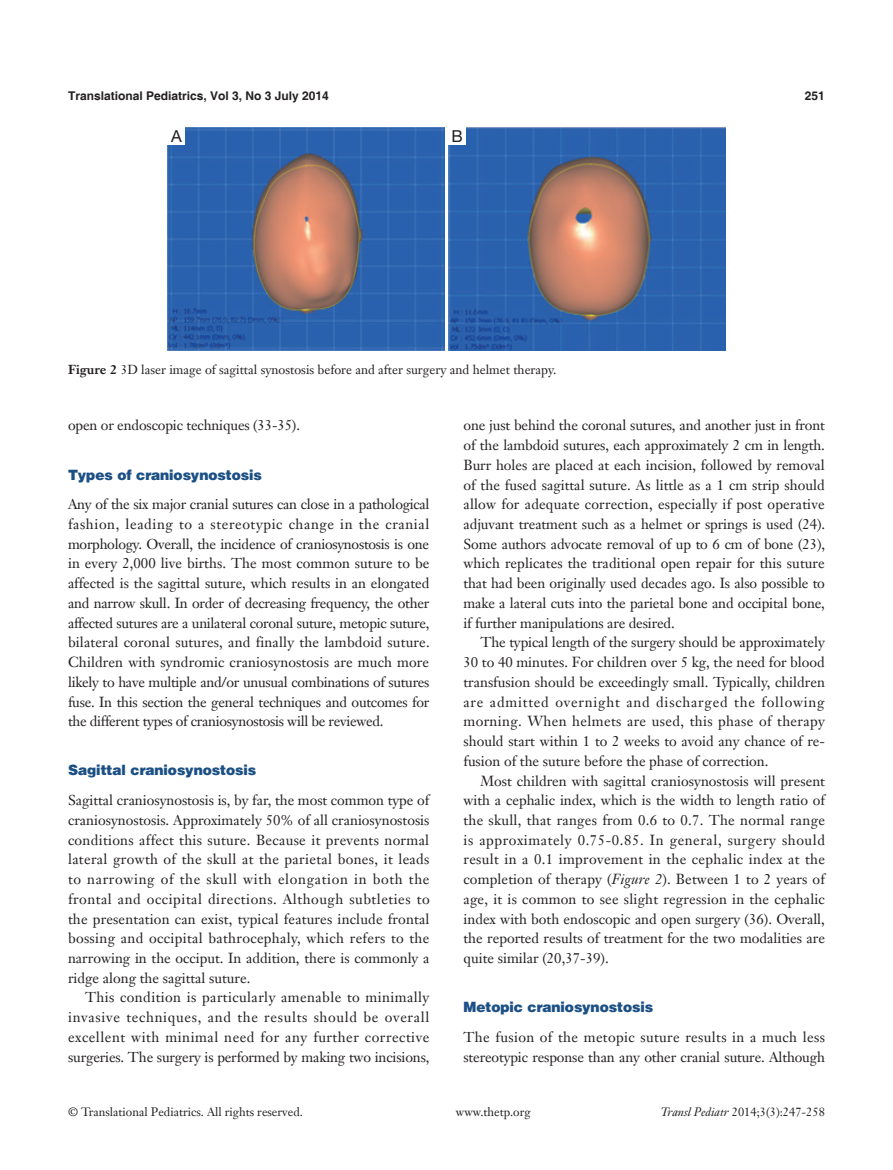
<style>
.page{position:relative;width:893px;height:1170px;background:#fff}
.page>*{position:absolute;margin:0;border:0;box-sizing:border-box;transform-origin:0 0}
.t1{font:16.5px "Helvetica Neue LT Pro";color:#231f20}
.t2{font:14.25px/19.6px "Janson Text LT";letter-spacing:-.01em;color:#231f20;text-align:justify}
.t3{font:900 14.25px "Helvetica";color:#1c5085}
.t4{font:12.75px "Janson Text LT";color:#231f20}
.t5{font:12px "Janson Text LT";color:#231f20}
.t6{font:700 12px "Helvetica";color:#231f20}
.s1{font-weight:700}
.s2{font-style:italic}
</style>
<div class="page">
<img style="left:168px;top:128px;width:276px;height:222px">
<img style="left:449px;top:128px;width:276px;height:222px">
<div style="left:168px;top:128px;width:17px;height:17px;background:#fff"></div>
<div style="left:449px;top:128px;width:17px;height:17px;background:#fff"></div>
<p class="t6" style="left:68px;top:88px;width:262px">Translational Pediatrics, Vol 3, No 3 July 2014</p>
<p class="t6" style="left:805px;top:88px;width:22px">251</p>
<p class="t1" style="left:171px;top:126px;width:12px">A</p>
<p class="t1" style="left:451px;top:126px;width:13px">B</p>
<p class="t4" style="left:68px;top:361px;width:490px"><span class="s1">Figure 2</span> 3D laser image of sagittal synostosis before and after surgery and helmet therapy.</p>
<p class="t2" style="left:68px;top:415px;width:233px">open or endoscopic techniques (33-35).</p>
<p class="t3" style="left:68px;top:465px;width:196px">Types of craniosynostosis</p>
<p class="t2" style="left:68px;top:494px;width:363px">Any of the six major cranial sutures can close in a pathological fashion, leading to a stereotypic change in the cranial morphology. Overall, the incidence of craniosynostosis is one in every 2,000 live births. The most common suture to be affected is the sagittal suture, which results in an elongated and narrow skull. In order of decreasing frequency, the other affected sutures are a unilateral coronal suture, metopic suture, bilateral coronal sutures, and finally the lambdoid suture.<br>Children with syndromic craniosynostosis are much more likely to have multiple and/or unusual combinations of sutures fuse. In this section the general techniques and outcomes for the different types of craniosynostosis will be reviewed.</p>
<p class="t3" style="left:68px;top:761px;width:190px">Sagittal craniosynostosis</p>
<p class="t2" style="left:68px;top:790px;width:363px">Sagittal craniosynostosis is, by far, the most common type of craniosynostosis. Approximately 50% of all craniosynostosis conditions affect this suture. Because it prevents normal lateral growth of the skull at the parietal bones, it leads to narrowing of the skull with elongation in both the frontal and occipital directions. Although subtleties to the presentation can exist, typical features include frontal bossing and occipital bathrocephaly, which refers to the narrowing in the occiput. In addition, there is commonly a ridge along the sagittal suture.</p>
<p class="t2" style="left:68px;top:987px;width:363px;text-indent:17px">This condition is particularly amenable to minimally invasive techniques, and the results should be overall excellent with minimal need for any further corrective surgeries. The surgery is performed by making two incisions,</p>
<p class="t2" style="left:463px;top:415px;width:363px">one just behind the coronal sutures, and another just in front of the lambdoid sutures, each approximately 2 cm in length.<br>Burr holes are placed at each incision, followed by removal of the fused sagittal suture. As little as a 1 cm strip should allow for adequate correction, especially if post operative adjuvant treatment such as a helmet or springs is used (24).<br>Some authors advocate removal of up to 6 cm of bone (23), which replicates the traditional open repair for this suture that had been originally used decades ago. Is also possible to make a lateral cuts into the parietal bone and occipital bone, if further manipulations are desired.</p>
<p class="t2" style="left:463px;top:632px;width:363px;text-indent:17px">The typical length of the surgery should be approximately 30 to 40 minutes. For children over 5 kg, the need for blood transfusion should be exceedingly small. Typically, children are admitted overnight and discharged the following morning. When helmets are used, this phase of therapy should start within 1 to 2 weeks to avoid any chance of re&shy;fusion of the suture before the phase of correction.</p>
<p class="t2" style="left:463px;top:770px;width:363px;text-indent:17px">Most children with sagittal craniosynostosis will present with a cephalic index, which is the width to length ratio of the skull, that ranges from 0.6 to 0.7. The normal range is approximately 0.75-0.85. In general, surgery should result in a 0.1 improvement in the cephalic index at the completion of therapy (<span class="s2">Figure 2</span>). Between 1 to 2 years of age, it is common to see slight regression in the cephalic index with both endoscopic and open surgery (36). Overall, the reported results of treatment for the two modalities are quite similar (20,37-39).</p>
<p class="t3" style="left:463px;top:997px;width:191px">Metopic craniosynostosis</p>
<p class="t2" style="left:463px;top:1026px;width:363px">The fusion of the metopic suture results in a much less stereotypic response than any other cranial suture. Although</p>
<p class="t5" style="left:68px;top:1104px;width:236px">© Translational Pediatrics. All rights reserved.</p>
<p class="t5" style="left:456px;top:1104px;width:76px">www.thetp.org</p>
<p class="t5" style="left:661px;top:1104px;width:166px"><span class="s2">Transl Pediatr</span> 2014;3(3):247-258</p>
</div>
